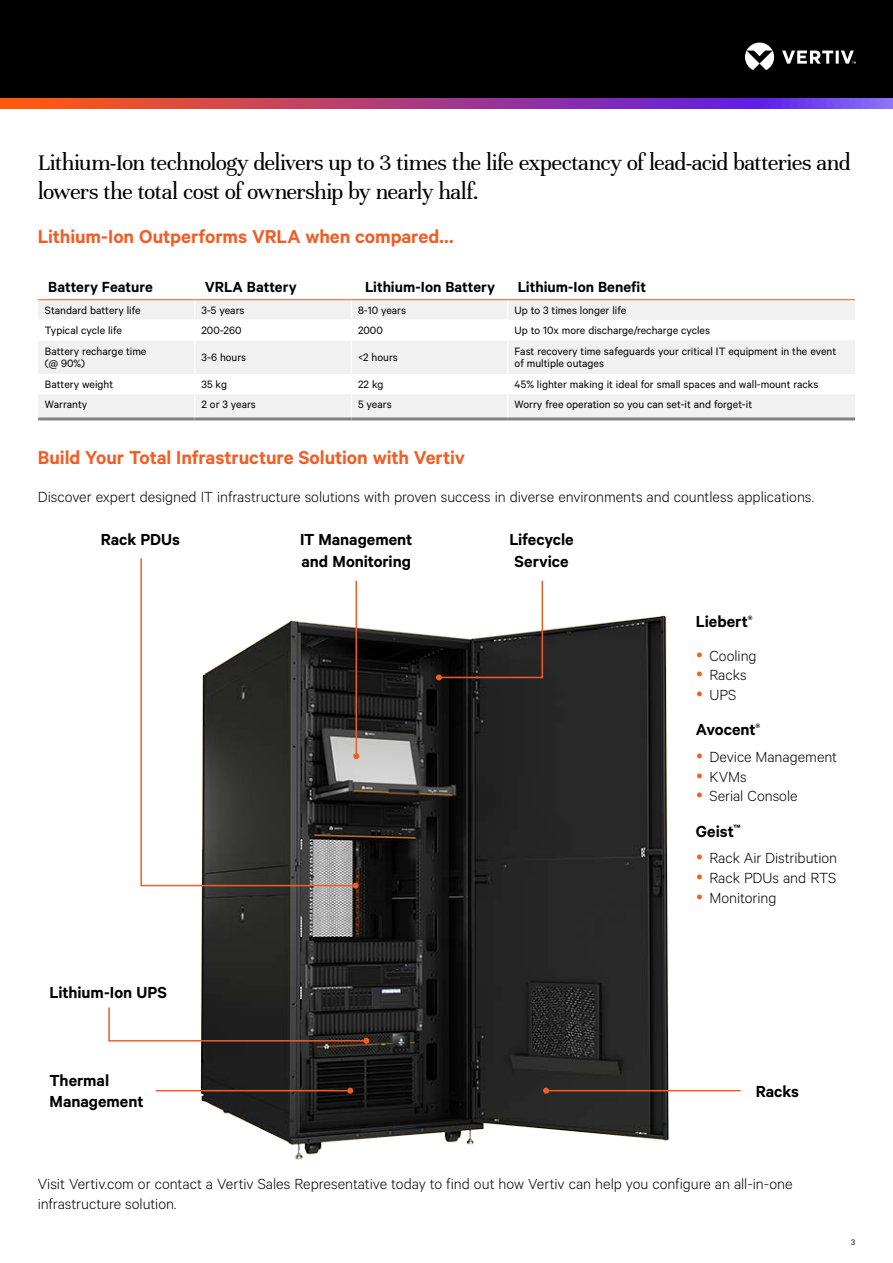
<style>
.page{position:relative;width:893px;height:1263px;background:#fff}
.page>*{position:absolute;margin:0;border:0;box-sizing:border-box;transform-origin:0 0}
.t1{font:24px/28.8px "Unna";letter-spacing:-.03em;color:#000}
.t2{font:600 21px "Calibre";letter-spacing:-.005em;color:#f15d24}
.t3{font:600 18px/21.6px "Calibre";color:#000}
.t4{font:300 16.5px/19.8px "Calibre";color:#000}
.t5{font:600 16.5px "Calibre";color:#000}
.t6{font:12px/12px "Calibre";color:#000}
.t7{font:9px "Calibre";color:#000}
</style>
<div class="page">
<div style="left:0;top:0;width:893px;height:108px;background:#000"></div>
<svg style="left:745px;top:43px;width:111px;height:27px"></svg>
<svg style="left:0;top:98px;width:893px;height:11px;background:#a83e89"></svg>
<svg style="left:38px;top:300px;width:817px;height:117px;fill:#f1f1f2"></svg>
<hr style="left:38px;top:319px;width:157px;height:1px;background:#fff">
<hr style="left:195px;top:319px;width:156px;height:1px;background:#fff">
<svg style="left:194px;top:300px;width:1px;height:40px"></svg>
<hr style="left:351px;top:319px;width:157px;height:1px;background:#fff">
<svg style="left:351px;top:300px;width:1px;height:40px"></svg>
<svg style="left:507px;top:300px;width:1px;height:40px"></svg>
<hr style="left:38px;top:340px;width:157px;height:1px;background:#fff">
<hr style="left:195px;top:340px;width:156px;height:1px;background:#fff">
<hr style="left:194px;top:341px;width:1px;height:33px;background:#fff">
<hr style="left:351px;top:340px;width:157px;height:1px;background:#fff">
<hr style="left:351px;top:341px;width:1px;height:33px;background:#fff">
<hr style="left:507px;top:341px;width:1px;height:33px;background:#fff">
<svg style="left:194px;top:374px;width:1px;height:43px"></svg>
<svg style="left:351px;top:374px;width:1px;height:43px"></svg>
<svg style="left:507px;top:374px;width:1px;height:43px"></svg>
<hr style="left:38px;top:299px;width:157px;height:1px;background:#f15d24">
<hr style="left:195px;top:299px;width:156px;height:1px;background:#f15d24">
<hr style="left:351px;top:299px;width:157px;height:1px;background:#f15d24">
<hr style="left:508px;top:299px;width:347px;height:1px;background:#f15d24">
<hr style="left:38px;top:417px;width:157px;height:3px;background:#808285">
<hr style="left:195px;top:417px;width:156px;height:3px;background:#808285">
<hr style="left:351px;top:417px;width:157px;height:3px;background:#808285">
<hr style="left:508px;top:417px;width:347px;height:3px;background:#808285">
<img style="left:201px;top:615px;width:470px;height:545px">
<svg style="left:140px;top:558px;width:217px;height:329px"></svg>
<svg style="left:353px;top:882px;width:6px;height:6px"></svg>
<svg style="left:436px;top:580px;width:108px;height:100px"></svg>
<hr style="left:356px;top:581px;width:1px;height:175px;background:#f15d24">
<svg style="left:353px;top:753px;width:6px;height:6px"></svg>
<hr style="left:156px;top:1090px;width:194px;height:1px;background:#f15d24">
<svg style="left:347px;top:1088px;width:6px;height:6px"></svg>
<hr style="left:546px;top:1090px;width:194px;height:1px;background:#f15d24">
<svg style="left:543px;top:1088px;width:6px;height:6px"></svg>
<svg style="left:108px;top:1006px;width:261px;height:38px"></svg>
<h1 class="t1" style="left:38px;top:149px;width:814px">Lithium-Ion technology delivers up to 3 times the life expectancy of lead-acid batteries and lowers the total cost of ownership by nearly half.</h1>
<h2 class="t2" style="left:38px;top:224px;width:417px">Lithium-Ion Outperforms VRLA when compared…</h2>
<h3 class="t5" style="left:48px;top:277px;width:106px">Battery Feature</h3>
<h3 class="t5" style="left:205px;top:277px;width:93px">VRLA Battery</h3>
<h3 class="t5" style="left:365px;top:277px;width:132px">Lithium-Ion Battery</h3>
<h3 class="t5" style="left:518px;top:277px;width:130px">Lithium-Ion Benefit</h3>
<p class="t6" style="left:45px;top:303px;width:97px">Standard battery life</p>
<p class="t6" style="left:201px;top:303px;width:44px">3-5 years</p>
<p class="t6" style="left:358px;top:303px;width:50px">8-10 years</p>
<p class="t6" style="left:515px;top:304px;width:113px">Up to 3 times longer life</p>
<p class="t6" style="left:45px;top:324px;width:79px">Typical cycle life</p>
<p class="t6" style="left:201px;top:324px;width:42px">200-260</p>
<p class="t6" style="left:358px;top:324px;width:26px">2000</p>
<p class="t6" style="left:515px;top:324px;width:197px">Up to 10x more discharge/recharge cycles</p>
<p class="t6" style="left:45px;top:345px;width:103px">Battery recharge time (@ 90%)</p>
<p class="t6" style="left:201px;top:351px;width:46px">3-6 hours</p>
<p class="t6" style="left:358px;top:351px;width:41px">&lt;2 hours</p>
<p class="t6" style="left:515px;top:345px;width:323px">Fast recovery time safeguards your critical IT equipment in the event of multiple outages</p>
<p class="t6" style="left:45px;top:378px;width:70px">Battery weight</p>
<p class="t6" style="left:202px;top:378px;width:27px">35 kg</p>
<p class="t6" style="left:358px;top:378px;width:27px">22 kg</p>
<p class="t6" style="left:515px;top:378px;width:305px">45% lighter making it ideal for small spaces and wall-mount racks</p>
<p class="t6" style="left:45px;top:398px;width:44px">Warranty</p>
<p class="t6" style="left:202px;top:398px;width:56px">2 or 3 years</p>
<p class="t6" style="left:358px;top:398px;width:35px">5 years</p>
<p class="t6" style="left:515px;top:398px;width:239px">Worry free operation so you can set-it and forget-it</p>
<h2 class="t2" style="left:38px;top:445px;width:429px">Build Your Total Infrastructure Solution with Vertiv</h2>
<h3 class="t4" style="left:38px;top:486px;width:778px">Discover expert designed IT infrastructure solutions with proven success in diverse environments and countless applications.</h3>
<h3 class="t3" style="left:101px;top:528px;width:81px">Rack PDUs</h3>
<h3 class="t3" style="left:300px;top:528px;width:114px">IT Management and Monitoring</h3>
<h3 class="t3" style="left:509px;top:528px;width:66px">Lifecycle<br>Service</h3>
<h3 class="t3" style="left:50px;top:981px;width:119px">Lithium-Ion UPS</h3>
<h3 class="t3" style="left:50px;top:1069px;width:96px">Thermal<br>Management</h3>
<h3 class="t3" style="left:696px;top:610px;width:58px">Liebert<sup>®</sup></h3>
<h3 class="t4" style="left:709px;top:645px;width:49px">Cooling<br>Racks<br>UPS</h3>
<h3 class="t3" style="left:696px;top:718px;width:66px">Avocent<sup>®</sup></h3>
<h3 class="t4" style="left:709px;top:746px;width:129px">Device Management<br>KVMs<br>Serial Console</h3>
<h3 class="t3" style="left:696px;top:820px;width:46px">Geist<sup>™</sup></h3>
<h3 class="t4" style="left:709px;top:847px;width:129px;text-align:justify">Rack Air Distribution Rack PDUs and RTS Monitoring</h3>
<h3 class="t3" style="left:756px;top:1079px;width:45px">Racks</h3>
<h3 class="t4" style="left:38px;top:1173px;width:756px">Visit Vertiv.com or contact a Vertiv Sales Representative today to find out how Vertiv can help you configure an all-in-one infrastructure solution.</h3>
<p class="t7" style="left:851px;top:1236px;width:6px">3</p>
</div>
